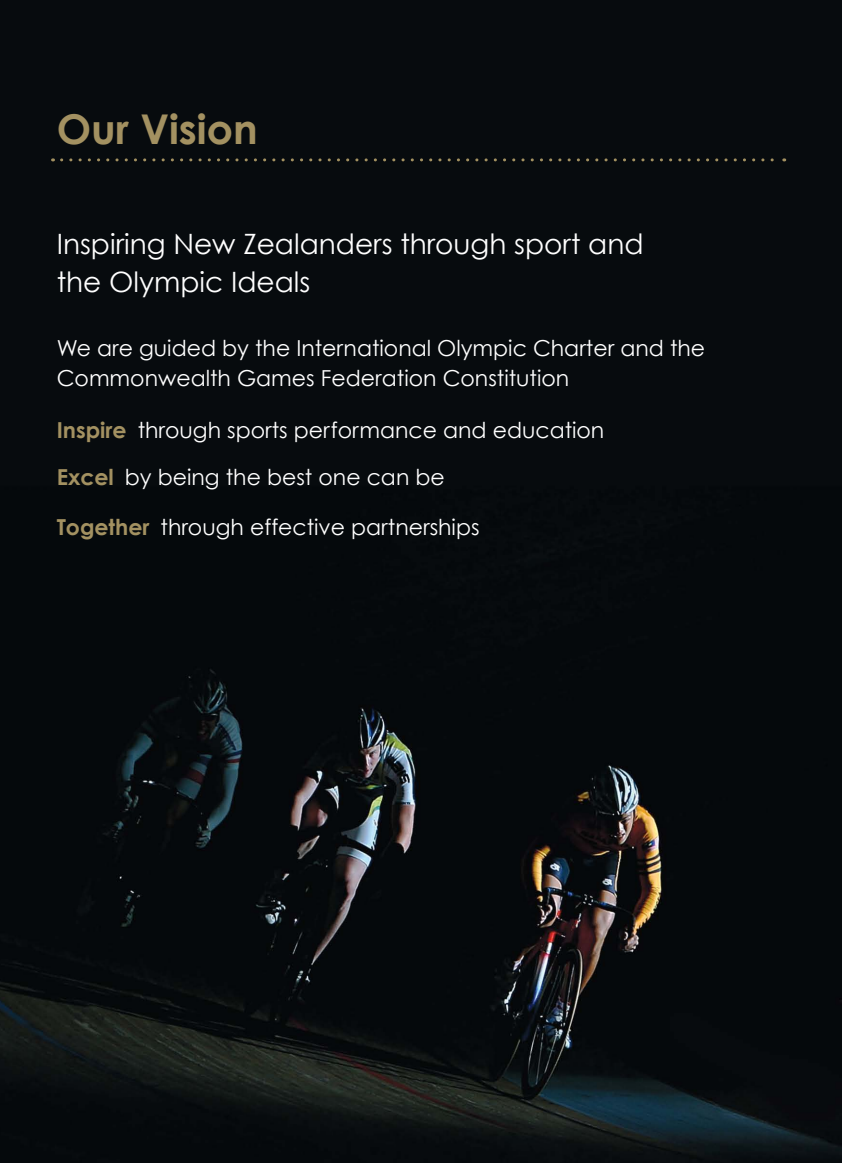
<style>
.page{position:relative;width:842px;height:1163px;background:#fff}
.page>*{position:absolute;margin:0;border:0;box-sizing:border-box;transform-origin:0 0}
.t1{font:700 41px "Century Gothic";color:#a39161}
.t2{font:28px/38px "Century Gothic";color:#fff}
.t3{font:22px/30px "Century Gothic";color:#fff}
.s1{font-weight:700;color:#a39161}
</style>
<div class="page">
<img style="left:0;top:0;width:842px;height:1162px">
<svg style="left:62px;top:158px;width:723px;height:3px;background:#2b2a21"></svg>
<h1 class="t1" style="left:57px;top:103px;width:202px">Our Vision</h1>
<p class="t2" style="left:57px;top:224px;width:588px">Inspiring New Zealanders through sport and the Olympic Ideals</p>
<p class="t3" style="left:57px;top:332px;width:650px">We are guided by the International Olympic Charter and the<br>Commonwealth Games Federation Constitution</p>
<p class="t3" style="left:57px;top:406px;width:549px;line-height:47px"><span class="s1">Inspire</span> through sports performance and education<br><span class="s1">Excel</span> by being the best one can be</p>
<p class="t3" style="left:57px;top:511px;width:424px"><span class="s1">Together</span> through effective partnerships</p>
</div>
